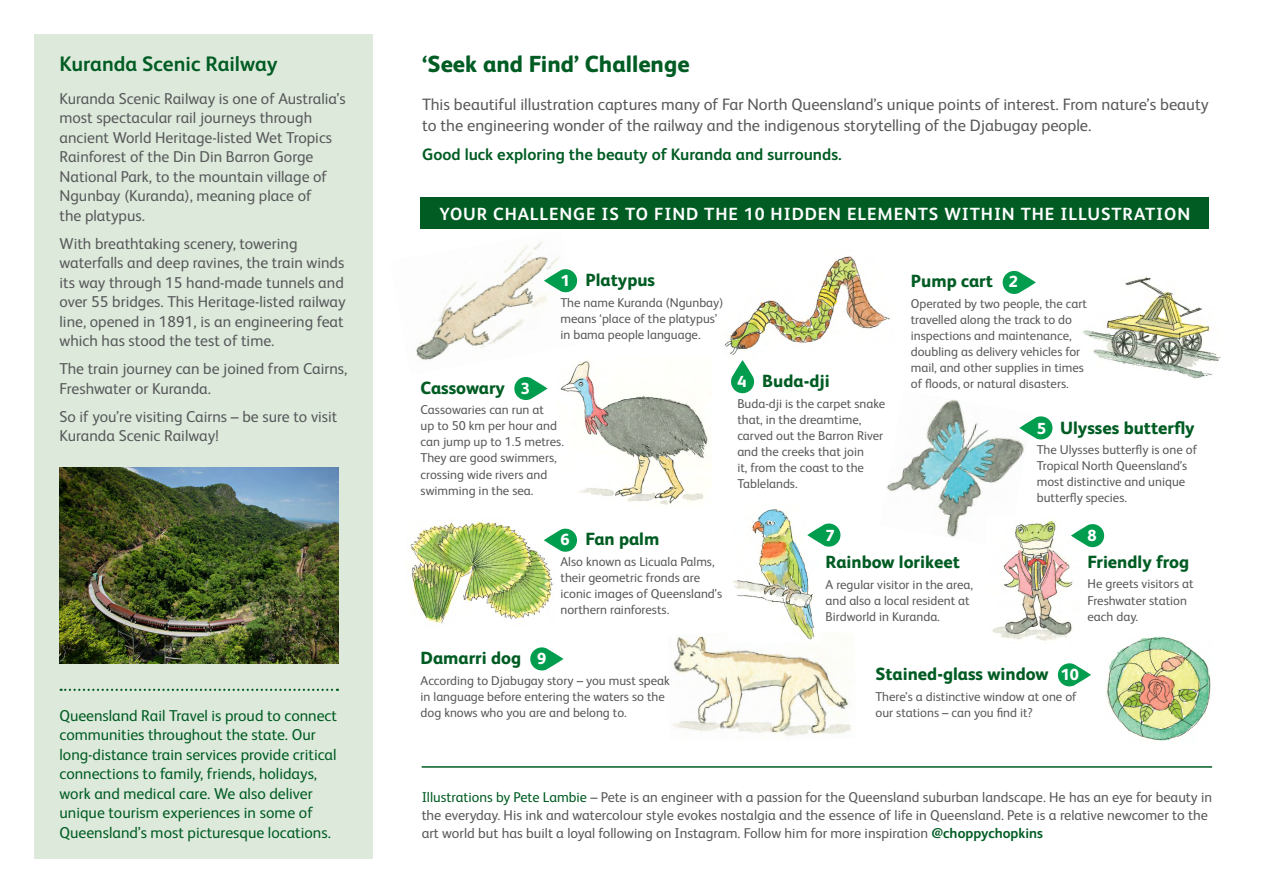
<style>
.page{position:relative;width:1263px;height:893px;background:#fff}
.page>*{position:absolute;margin:0;border:0;box-sizing:border-box;transform-origin:0 0}
.t1{font:800 23.25px "FS Albert Pro";color:#005c23}
.t2{font:700 21px "FS Albert Pro";color:#005c23}
.t3{font:800 17.7px "FS Albert Pro";color:#005c23}
.t4{font:700 17.7px "FS Albert Pro";letter-spacing:.05em;color:#fff}
.t5{font:16.5px/21px "FS Albert Pro";color:#58595b}
.t6{font:700 16.5px "FS Albert Pro";color:#005c23}
.t7{font:800 16.05px "FS Albert Pro";color:#fff}
.t8{font:15.75px/19.5px "FS Albert Pro";color:#58595b}
.t9{font:15.75px/19.5px "FS Albert Pro";color:#005c23}
.t10{font:14.25px/18px "FS Albert Pro";color:#58595b}
.t11{font:12.9px/16px "FS Albert Pro";color:#58595b}
.s1{font-size:16.05px;color:#fff}
.s2{color:#005c23}
.s3{font-weight:700;color:#005c23}
</style>
<div class="page">
<img style="left:886px;top:399px;width:138px;height:138px">
<img style="left:987px;top:518px;width:86px;height:123px">
<img style="left:724px;top:256px;width:166px;height:99px">
<img style="left:560px;top:361px;width:148px;height:144px">
<img style="left:416px;top:241px;width:165px;height:134px">
<img style="left:673px;top:636px;width:178px;height:100px">
<img style="left:729px;top:509px;width:91px;height:134px">
<img style="left:1106px;top:636px;width:105px;height:105px">
<img style="left:1083px;top:277px;width:138px;height:102px">
<img style="left:410px;top:522px;width:143px;height:102px">
<svg style="left:1058px;top:663px;width:33px;height:23px"></svg>
<div style="left:34px;top:34px;width:338px;height:825px;background:#dde9db"></div>
<div style="left:421px;top:197px;width:788px;height:32px;background:#005c23"></div>
<svg style="left:544px;top:269px;width:33px;height:23px"></svg>
<svg style="left:731px;top:360px;width:23px;height:33px"></svg>
<svg style="left:514px;top:377px;width:34px;height:23px"></svg>
<svg style="left:530px;top:647px;width:33px;height:23px"></svg>
<svg style="left:1003px;top:271px;width:33px;height:23px"></svg>
<svg style="left:1019px;top:416px;width:33px;height:23px"></svg>
<svg style="left:544px;top:529px;width:33px;height:23px"></svg>
<svg style="left:807px;top:523px;width:33px;height:24px"></svg>
<svg style="left:1071px;top:524px;width:33px;height:23px"></svg>
<hr style="left:422px;top:766px;width:790px;height:2px;background:#005c23">
<svg style="left:61px;top:689px;width:277px;height:2px"></svg>
<img style="left:60px;top:468px;width:278px;height:195px">
<h2 class="t2" style="left:60px;top:49px;width:220px">Kuranda Scenic Railway</h2>
<p class="t8" style="left:60px;top:87px;width:288px">Kuranda Scenic Railway is one of Australia’s most spectacular rail journeys through ancient World Heritage-listed Wet Tropics Rainforest of the Din Din Barron Gorge National Park, to the mountain village of Ngunbay (Kuranda), meaning place of<br>the platypus.</p>
<p class="t8" style="left:60px;top:232px;width:288px">With breathtaking scenery, towering waterfalls and deep ravines, the train winds its way through 15 hand-made tunnels and over 55 bridges. This Heritage-listed railway line, opened in 1891, is an engineering feat which has stood the test of time.</p>
<p class="t8" style="left:60px;top:358px;width:289px">The train journey can be joined from Cairns,<br>Freshwater or Kuranda.</p>
<p class="t8" style="left:60px;top:405px;width:279px">So if you’re visiting Cairns – be sure to visit<br>Kuranda Scenic Railway!</p>
<p class="t9" style="left:60px;top:704px;width:279px">Queensland Rail Travel is proud to connect communities throughout the state. Our long-distance train services provide critical connections to family, friends, holidays, work and medical care. We also deliver unique tourism experiences in some of Queensland’s most picturesque locations.</p>
<h1 class="t1" style="left:422px;top:45px;width:269px">‘Seek and Find’ Challenge</h1>
<p class="t5" style="left:422px;top:92px;width:788px">This beautiful illustration captures many of Far North Queensland’s unique points of interest. From nature’s beauty to the engineering wonder of the railway and the indigenous storytelling of the Djabugay people.</p>
<p class="t6" style="left:422px;top:143px;width:421px">Good luck exploring the beauty of Kuranda and surrounds.</p>
<h3 class="t4" style="left:439px;top:201px;width:752px">YOUR CHALLENGE IS TO FIND THE 10 HIDDEN ELEMENTS WITHIN THE ILLUSTRATION</h3>
<h3 class="t3" style="left:560px;top:266px;width:96px"><span class="s1">1</span> Platypus</h3>
<p class="t11" style="left:560px;top:294px;width:165px">The name Kuranda (Ngunbay) means ‘place of the platypus’ in bama people language.</p>
<h3 class="t3" style="left:421px;top:374px;width:111px">Cassowary <span class="s1">3</span></h3>
<p class="t11" style="left:421px;top:401px;width:145px">Cassowaries can run at<br>up to 50 km per hour and can jump up to 1.5 metres.<br>They are good swimmers, crossing wide rivers and swimming in the sea.</p>
<h3 class="t3" style="left:560px;top:525px;width:100px"><span class="s1">6</span> Fan palm</h3>
<p class="t11" style="left:560px;top:553px;width:163px">Also known as Licuala Palms, their geometric fronds are iconic images of Queensland’s northern rainforests.</p>
<h3 class="t3" style="left:421px;top:644px;width:127px">Damarri dog <span class="s1">9</span></h3>
<p class="t11" style="left:421px;top:672px;width:251px">According to Djabugay story – you must speak in language before entering the waters so the dog knows who you are and belong to.</p>
<h3 class="t3" style="left:911px;top:267px;width:109px">Pump cart <span class="s1">2</span></h3>
<p class="t11" style="left:911px;top:295px;width:178px">Operated by two people, the cart travelled along the track to do inspections and maintenance, doubling as delivery vehicles for mail, and other supplies in times</p>
<h3 class="t3" style="left:737px;top:367px;width:94px"><span class="s1">4</span> Buda-dji</h3>
<p class="t11" style="left:911px;top:375px;width:160px">of floods, or natural disasters.</p>
<p class="t11" style="left:737px;top:394px;width:149px">Buda-dji is the carpet snake that, in the dreamtime, carved out the Barron River and the creeks that join<br>it, from the coast to the<br>Tablelands.</p>
<h3 class="t3" style="left:1037px;top:413px;width:160px"><span class="s1">5</span> Ulysses butterfly</h3>
<p class="t11" style="left:1037px;top:441px;width:162px">The Ulysses butterfly is one of<br>Tropical North Queensland’s most distinctive and unique butterfly species.</p>
<p class="t7" style="left:825px;top:523px;width:11px">7</p>
<h3 class="t3" style="left:825px;top:548px;width:136px">Rainbow lorikeet</h3>
<p class="t11" style="left:825px;top:575px;width:149px">A regular visitor in the area, and also a local resident at<br>Birdworld in Kuranda.</p>
<p class="t7" style="left:1087px;top:523px;width:11px">8</p>
<h3 class="t3" style="left:1087px;top:548px;width:103px">Friendly frog</h3>
<p class="t11" style="left:1087px;top:575px;width:108px">He greets visitors at<br>Freshwater station each day.</p>
<h3 class="t3" style="left:875px;top:660px;width:205px">Stained-glass window <span class="s1">10</span></h3>
<p class="t11" style="left:875px;top:688px;width:203px">There’s a distinctive window at one of our stations – can you find it?</p>
<p class="t10" style="left:422px;top:787px;width:792px"><span class="s2">Illustrations by Pete Lambie</span> – Pete is an engineer with a passion for the Queensland suburban landscape. He has an eye for beauty in the everyday. His ink and watercolour style evokes nostalgia and the essence of life in Queensland. Pete is a relative newcomer to the art world but has built a loyal following on Instagram. Follow him for more inspiration <span class="s3">@choppychopkins</span></p>
</div>
